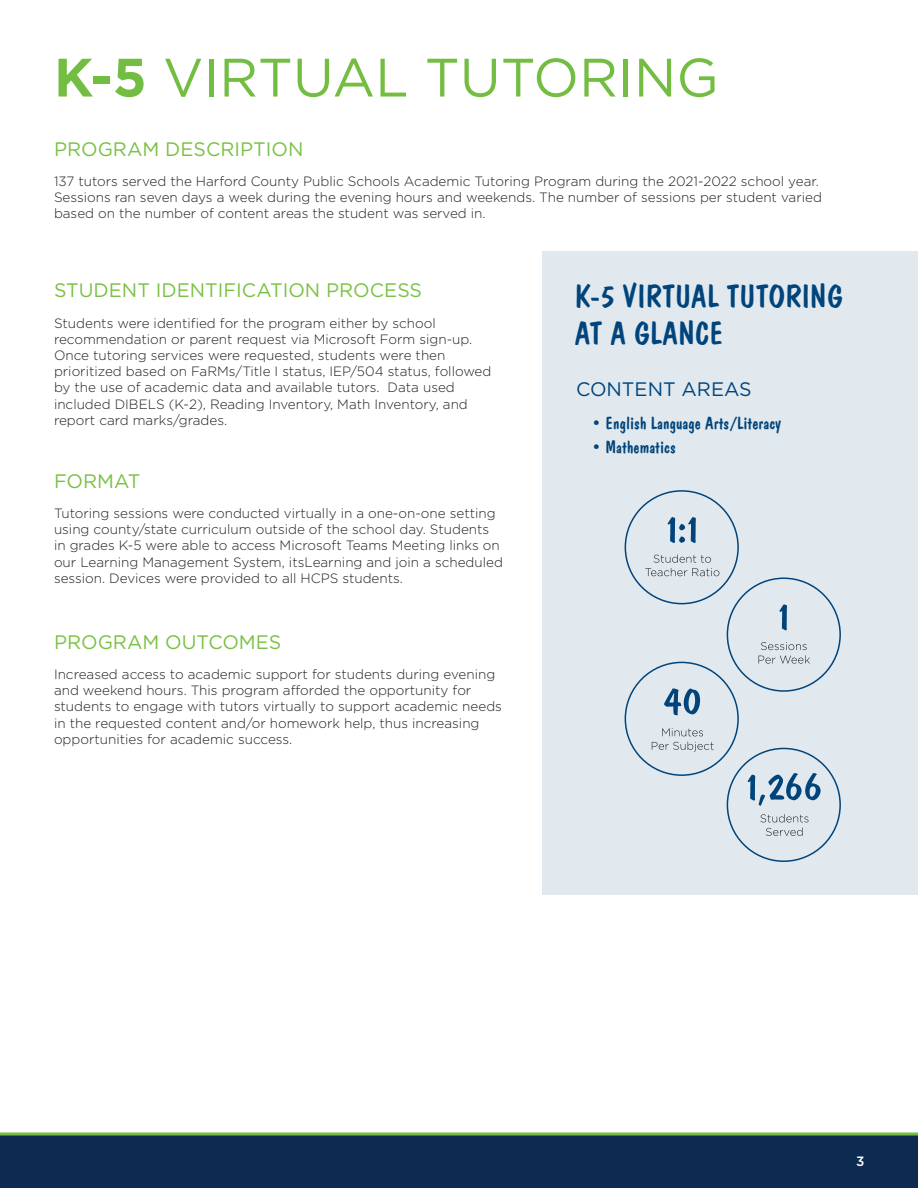
<style>
.page{position:relative;width:918px;height:1188px;background:#fff}
.page>*{position:absolute;margin:0;border:0;box-sizing:border-box;transform-origin:0 0}
.t1{font:54px "Gotham";color:#74bd43}
.t2{font:33px/37.5px "Dom Casual BT";color:#00447b}
.t3{font:19.5px "Gotham";color:#79c142}
.t4{font:19.5px "Gotham";color:#00447b}
.t5{font:18px "Dom Casual BT";color:#00447b}
.t6{font:300 13.5px/16.2px "Gotham";color:#231f20}
.t7{font:500 13.5px "Gotham";color:#fff}
.s1{font-weight:700}
.s2{font-family:"Gotham"}
</style>
<div class="page">
<div style="left:543px;top:251px;width:375px;height:643px;background:#e1e9ef"></div>
<div style="left:0;top:1134px;width:918px;height:54px;background:#0d2b51"></div>
<svg style="left:0;top:1132px;width:918px;height:4px;background:#78b25b"></svg>
<div style="left:625px;top:490px;width:114px;height:114px;border:2px solid #00447b;border-radius:50%"></div>
<svg style="left:667px;top:517px;width:29px;height:26px"></svg>
<svg style="left:645px;top:554px;width:74px;height:22px"></svg>
<div style="left:727px;top:577px;width:114px;height:115px;border:2px solid #00447b;border-radius:50%"></div>
<svg style="left:779px;top:604px;width:8px;height:26px"></svg>
<svg style="left:759px;top:642px;width:51px;height:22px"></svg>
<div style="left:625px;top:662px;width:114px;height:114px;border:2px solid #00447b;border-radius:50%"></div>
<svg style="left:664px;top:688px;width:36px;height:27px"></svg>
<svg style="left:652px;top:742px;width:62px;height:10px"></svg>
<svg style="left:662px;top:728px;width:41px;height:8px"></svg>
<div style="left:727px;top:748px;width:114px;height:114px;border:2px solid #00447b;border-radius:50%"></div>
<svg style="left:748px;top:773px;width:73px;height:33px"></svg>
<svg style="left:766px;top:828px;width:37px;height:8px"></svg>
<svg style="left:760px;top:814px;width:48px;height:8px"></svg>
<h1 class="t1" style="left:54px;top:43px;width:666px"><span class="s1">K-5</span> VIRTUAL TUTORING</h1>
<h3 class="t3" style="left:54px;top:136px;width:251px">PROGRAM DESCRIPTION</h3>
<p class="t6" style="left:54px;top:173px;width:769px">137 tutors served the Harford County Public Schools Academic Tutoring Program during the 2021-2022 school year.<br>Sessions ran seven days a week during the evening hours and weekends. The number of sessions per student varied based on the number of content areas the student was served in.</p>
<h3 class="t3" style="left:54px;top:278px;width:370px">STUDENT IDENTIFICATION PROCESS</h3>
<p class="t6" style="left:54px;top:314px;width:439px">Students were identified for the program either by school recommendation or parent request via Microsoft Form sign-up.<br>Once tutoring services were requested, students were then prioritized based on FaRMs/Title I status, IEP/504 status, followed by the use of academic data and available tutors. Data used included DIBELS (K-2), Reading Inventory, Math Inventory, and report card marks/grades.</p>
<h3 class="t3" style="left:54px;top:468px;width:88px">FORMAT</h3>
<p class="t6" style="left:54px;top:505px;width:450px">Tutoring sessions were conducted virtually in a one-on-one setting using county/state curriculum outside of the school day. Students in grades K-5 were able to access Microsoft Teams Meeting links on our Learning Management System, itsLearning and join a scheduled session. Devices were provided to all HCPS students.</p>
<h3 class="t3" style="left:54px;top:629px;width:229px">PROGRAM OUTCOMES</h3>
<p class="t6" style="left:54px;top:666px;width:449px">Increased access to academic support for students during evening and weekend hours. This program afforded the opportunity for students to engage with tutors virtually to support academic needs in the requested content and/or homework help, thus increasing opportunities for academic success.</p>
<h2 class="t2" style="left:575px;top:277px;width:270px">K-5 VIRTUAL TUTORING<br>AT A GLANCE</h2>
<h3 class="t4" style="left:576px;top:377px;width:177px">CONTENT AREAS</h3>
<h3 class="t5" style="left:592px;top:412px;width:190px"><span class="s2">•</span> English Language Arts/Literacy</h3>
<h3 class="t5" style="left:592px;top:436px;width:85px"><span class="s2">•</span> Mathematics</h3>
<p class="t7" style="left:856px;top:1152px;width:10px">3</p>
</div>
